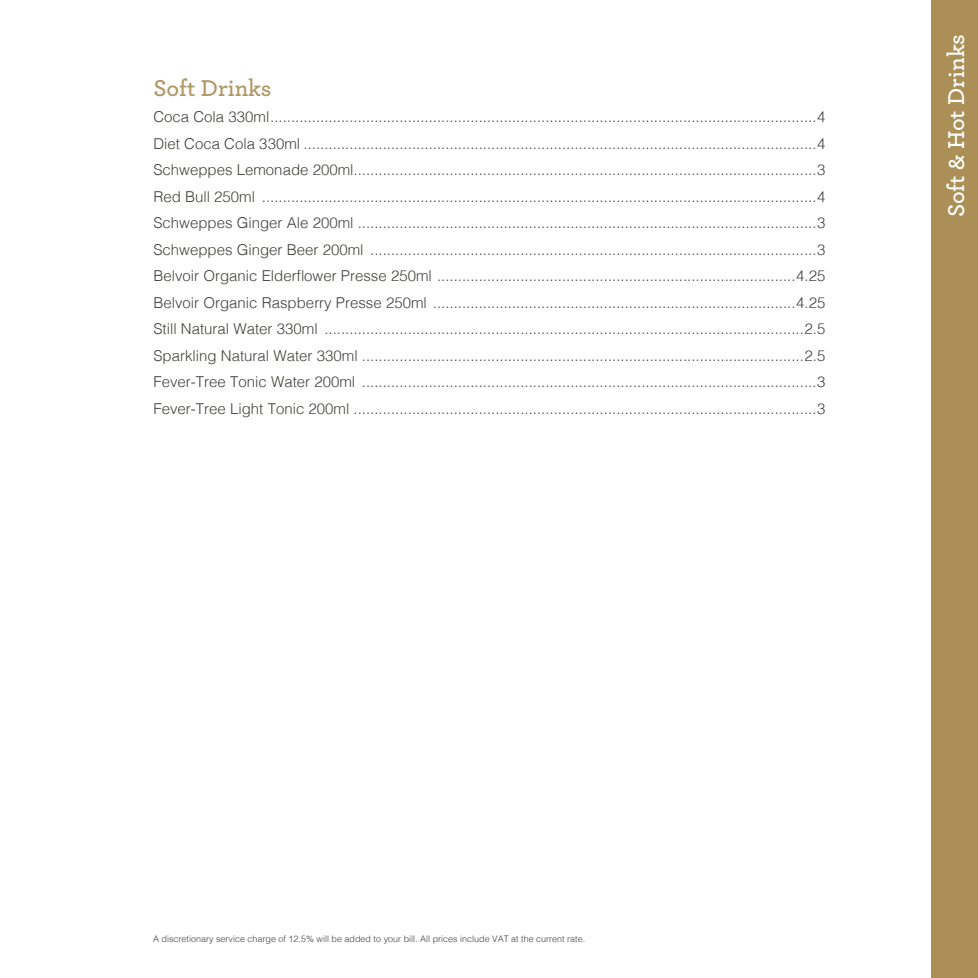
<style>
.page{position:relative;width:978px;height:978px;background:#fff}
.page>*{position:absolute;margin:0;border:0;box-sizing:border-box;transform-origin:0 0}
.SubHeader{font:600 24px "Archer";color:#fff}
.SubHeader-2{font:600 24px "Archer";color:#b19765}
.gin{font:300 15px "Helvetica";color:#40423c}
.Cocktail_Name{font:300 9px "Helvetica";color:#40423c}
</style>
<div class="page">
<div style="left:931px;top:0;width:47px;height:978px;background:#ab8f56"></div>
<p class="SubHeader-2" style="left:153px;top:70px;width:120px">Soft Drinks</p>
<p class="gin" style="left:153px;top:104px;width:673px">Coca Cola 330ml...................................................................................................................................4</p>
<p class="gin" style="left:153px;top:131px;width:673px">Diet Coca Cola 330ml ...........................................................................................................................4</p>
<p class="gin" style="left:153px;top:157px;width:673px">Schweppes Lemonade 200ml...............................................................................................................3</p>
<p class="gin" style="left:153px;top:184px;width:673px">Red Bull 250ml .....................................................................................................................................4</p>
<p class="gin" style="left:153px;top:210px;width:673px">Schweppes Ginger Ale 200ml ..............................................................................................................3</p>
<p class="gin" style="left:153px;top:237px;width:673px">Schweppes Ginger Beer 200ml ...........................................................................................................3</p>
<p class="gin" style="left:153px;top:263px;width:674px">Belvoir Organic Elderflower Presse 250ml ......................................................................................4.25</p>
<p class="gin" style="left:153px;top:290px;width:673px">Belvoir Organic Raspberry Presse 250ml .......................................................................................4.25</p>
<p class="gin" style="left:153px;top:316px;width:673px">Still Natural Water 330ml ...................................................................................................................2.5</p>
<p class="gin" style="left:153px;top:343px;width:673px">Sparkling Natural Water 330ml ..........................................................................................................2.5</p>
<p class="gin" style="left:153px;top:369px;width:673px">Fever-Tree Tonic Water 200ml .............................................................................................................3</p>
<p class="gin" style="left:153px;top:396px;width:673px">Fever-Tree Light Tonic 200ml ...............................................................................................................3</p>
<p class="SubHeader" style="left:938px;top:217px;width:185px;rotate:-90deg">Soft &amp; Hot Drinks</p>
<p class="Cocktail_Name" style="left:153px;top:931px;width:434px">A discretionary service charge of 12.5% will be added to your bill. All prices include VAT at the current rate.</p>
</div>
